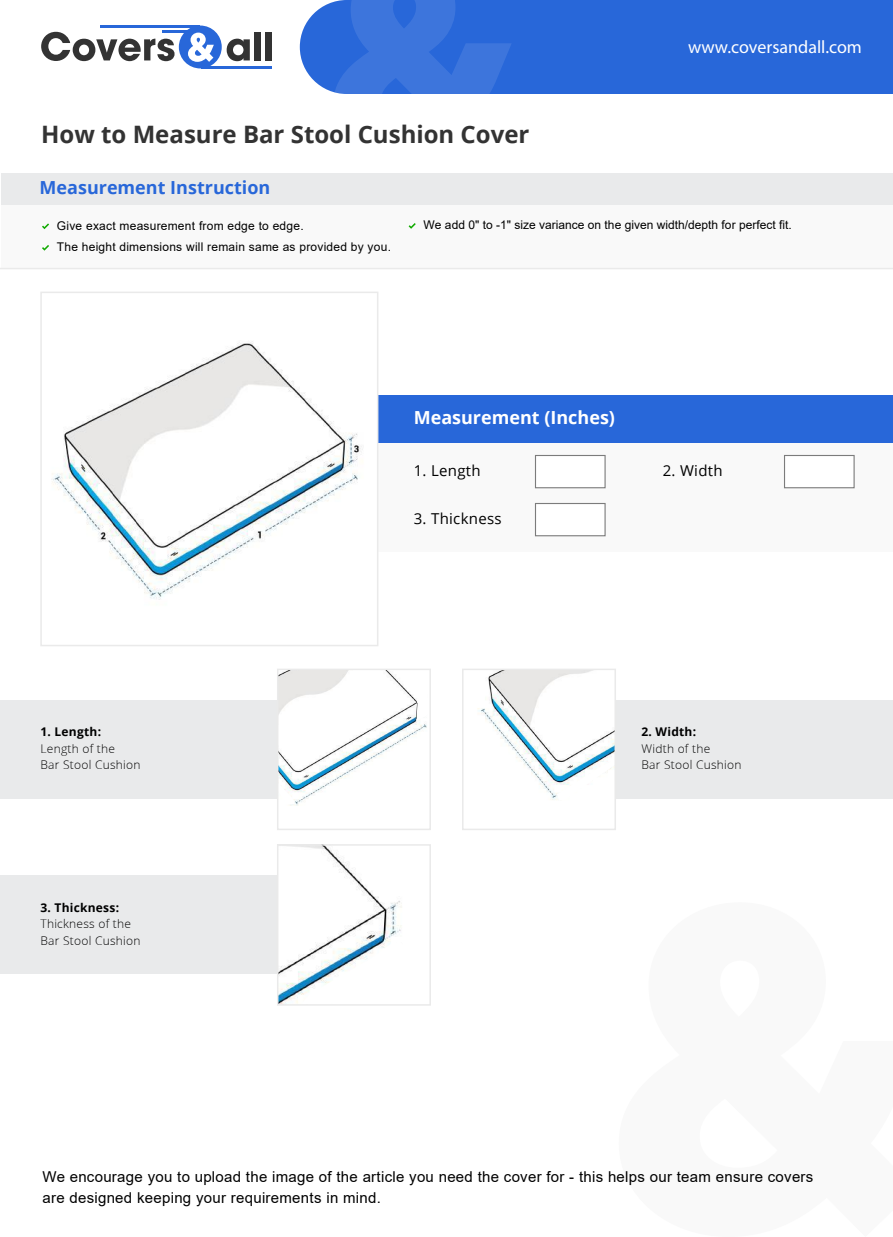
<style>
.page{position:relative;width:893px;height:1237px;background:#fff}
.page>*{position:absolute;margin:0;border:0;box-sizing:border-box;transform-origin:0 0}
.t1{font:700 24px "Open Sans";color:#333}
.t2{font:700 18px "Open Sans";color:#2867d9}
.t3{font:18px "Myriad Pro";color:#fff}
.t4{font:700 18px "Open Sans";color:#fff}
.t5{font:15px/21px "Arial";letter-spacing:.02em;color:#000}
.t6{font:15px "Open Sans";letter-spacing:.02em;color:#000}
.t7{font:12px "Arial";letter-spacing:.02em;color:#000}
.t8{font:300 12px/16.5px "Open Sans";letter-spacing:.02em;color:#000}
.t9{font:12px "Arial";color:#000}
.t10{font:700 12px "Open Sans";letter-spacing:.02em;color:#000}
</style>
<div class="page">
<div style="left:0;top:700px;width:293px;height:98px;background:#e9eaeb"></div>
<div style="left:600px;top:700px;width:293px;height:98px;background:#e9eaeb"></div>
<div style="left:0;top:876px;width:293px;height:98px;background:#e9eaeb"></div>
<div style="left:300px;top:0;width:593px;height:94px;background:#2867d9"></div>
<svg style="left:333px;top:0;width:179px;height:94px;background:#356fda"></svg>
<svg style="left:41px;top:32px;width:134px;height:29px"></svg>
<svg style="left:227px;top:39px;width:23px;height:22px"></svg>
<div style="left:254px;top:32px;width:7px;height:28px;background:#333"></div>
<div style="left:265px;top:32px;width:7px;height:28px;background:#333"></div>
<hr style="left:101px;top:26px;width:99px;height:2px;background:#2867d9">
<hr style="left:162px;top:31px;width:38px;height:2px;background:#2867d9">
<hr style="left:201px;top:66px;width:71px;height:2px;background:#2867d9">
<div style="left:179px;top:26px;width:43px;height:42px;background:#2867d9;border-radius:50%"></div>
<svg style="left:188px;top:33px;width:26px;height:29px"></svg>
<div style="left:328px;top:395px;width:565px;height:156px;background:#f9f9f9"></div>
<div style="left:328px;top:395px;width:565px;height:48px;background:#2867d9"></div>
<div style="left:535px;top:455px;width:71px;height:33px;background:#fff;border:1px solid #7c7c7c"></div>
<div style="left:784px;top:455px;width:71px;height:33px;background:#fff;border:1px solid #7c7c7c"></div>
<div style="left:535px;top:503px;width:71px;height:33px;background:#fff;border:1px solid #7c7c7c"></div>
<img style="left:52px;top:341px;width:323px;height:259px">
<div style="left:40px;top:292px;width:338px;height:354px;border:2px solid #eaeaea"></div>
<div style="left:2px;top:173px;width:891px;height:32px;background:#e9eaeb"></div>
<div style="left:2px;top:205px;width:891px;height:63px;background:#f9f9f9"></div>
<svg style="left:409px;top:223px;width:7px;height:6px"></svg>
<svg style="left:42px;top:223px;width:7px;height:6px"></svg>
<svg style="left:42px;top:245px;width:7px;height:6px"></svg>
<hr style="left:0;top:268px;width:893px;height:1px;background:#eaeaea">
<img style="left:280px;top:672px;width:147px;height:134px">
<svg style="left:416px;top:691px;width:11px;height:35px"></svg>
<svg style="left:280px;top:778px;width:14px;height:27px"></svg>
<div style="left:277px;top:669px;width:154px;height:161px;border:2px solid #eaeaea"></div>
<img style="left:477px;top:672px;width:136px;height:128px">
<svg style="left:554px;top:759px;width:59px;height:41px"></svg>
<div style="left:462px;top:669px;width:154px;height:161px;border:2px solid #eaeaea"></div>
<img style="left:280px;top:847px;width:122px;height:155px">
<svg style="left:289px;top:941px;width:113px;height:61px"></svg>
<div style="left:277px;top:844px;width:154px;height:161px;border:2px solid #eaeaea"></div>
<p class="t3" style="left:688px;top:36px;width:175px">www.coversandall.com</p>
<h1 class="t1" style="left:41px;top:118px;width:490px">How to Measure Bar Stool Cushion Cover</h1>
<p class="t2" style="left:40px;top:175px;width:232px">Measurement Instruction</p>
<p class="t7" style="left:57px;top:217px;width:248px">Give exact measurement from edge to edge.</p>
<p class="t9" style="left:424px;top:217px;width:370px">We add 0" to -1" size variance on the given width/depth for perfect fit.</p>
<p class="t7" style="left:57px;top:238px;width:336px">The height dimensions will remain same as provided by you.</p>
<p class="t10" style="left:40px;top:723px;width:62px">1. Length:</p>
<p class="t8" style="left:40px;top:740px;width:101px">Length of the<br>Bar Stool Cushion</p>
<p class="t10" style="left:40px;top:899px;width:80px">3. Thickness:</p>
<p class="t8" style="left:41px;top:916px;width:101px">Thickness of the<br>Bar Stool Cushion</p>
<p class="t4" style="left:414px;top:405px;width:203px">Measurement (Inches)</p>
<p class="t6" style="left:414px;top:460px;width:68px">1. Length</p>
<p class="t6" style="left:663px;top:460px;width:61px">2. Width</p>
<p class="t6" style="left:414px;top:508px;width:89px">3. Thickness</p>
<p class="t10" style="left:641px;top:723px;width:56px">2. Width:</p>
<p class="t8" style="left:641px;top:740px;width:101px">Width of the<br>Bar Stool Cushion</p>
<p class="t5" style="left:42px;top:1165px;width:772px">We encourage you to upload the image of the article you need the cover for - this helps our team ensure covers are designed keeping your requirements in mind.</p>
</div>
